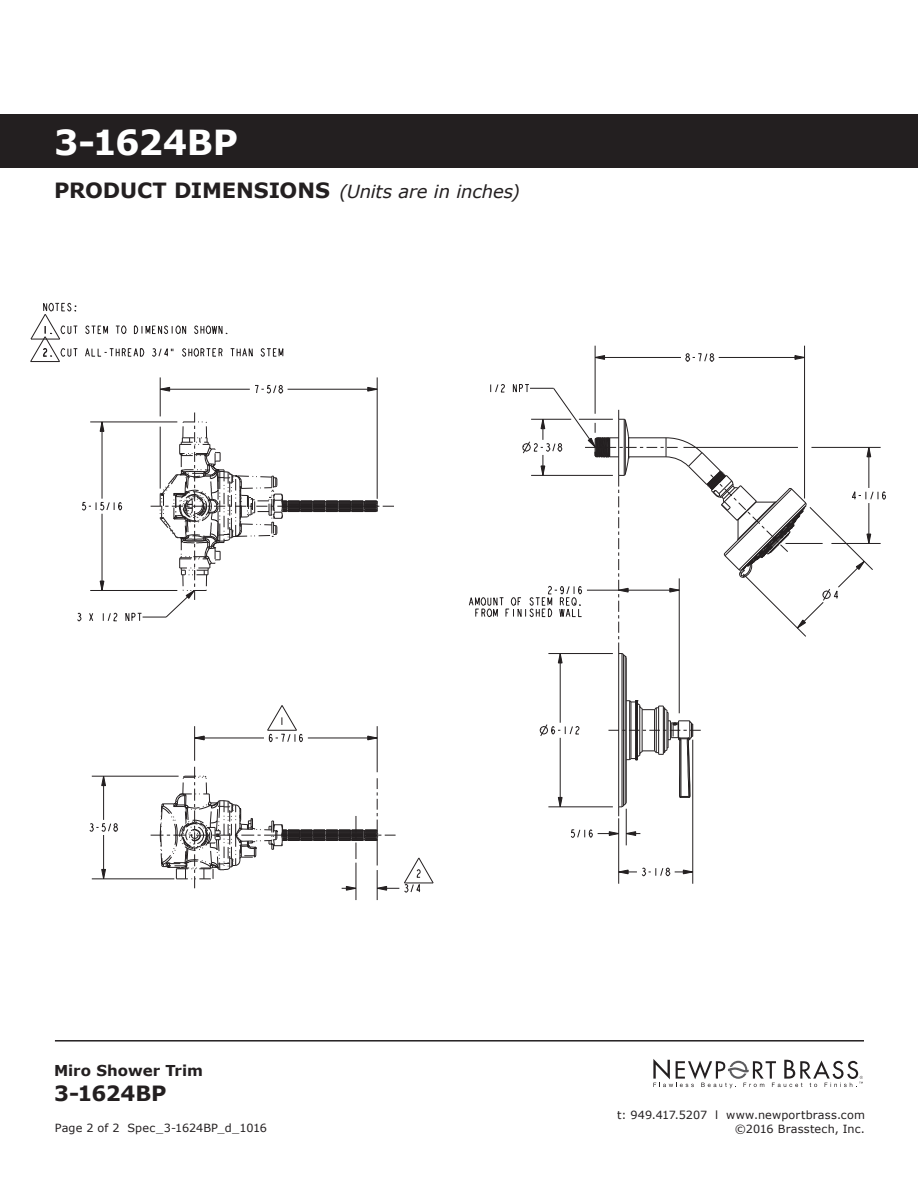
<style>
.page{position:relative;width:918px;height:1188px;background:#fff}
.page>*{position:absolute;margin:0;border:0;box-sizing:border-box;transform-origin:0 0}
.t1{font:700 34.5px "Verdana";letter-spacing:-.01em;color:#fff}
.t2{font:700 21px "Verdana";letter-spacing:-.005em;color:#231f20}
.t3{font:italic 18px "Verdana";letter-spacing:-.01em;color:#231f20}
.t4{font:700 15px "Verdana";color:#231f20}
.t5{font:11.25px/13.5px "Verdana";letter-spacing:.015em;color:#231f20;text-align:right}
.s1{font-weight:700;font-style:normal;font-size:21px}
</style>
<div class="page">
<svg style="left:653px;top:1059px;width:210px;height:29px"></svg>
<hr style="left:55px;top:1040px;width:809px;height:2px;background:#231f20">
<div style="left:0;top:114px;width:918px;height:54px;background:#231f20"></div>
<svg style="left:255px;top:384px;width:29px;height:10px"></svg>
<svg style="left:161px;top:387px;width:9px;height:5px"></svg>
<svg style="left:367px;top:387px;width:10px;height:5px"></svg>
<svg style="left:195px;top:736px;width:10px;height:4px"></svg>
<svg style="left:367px;top:736px;width:10px;height:4px"></svg>
<svg style="left:89px;top:823px;width:29px;height:9px"></svg>
<svg style="left:101px;top:777px;width:5px;height:9px"></svg>
<svg style="left:101px;top:869px;width:5px;height:10px"></svg>
<svg style="left:685px;top:353px;width:30px;height:9px"></svg>
<svg style="left:596px;top:355px;width:9px;height:5px"></svg>
<svg style="left:794px;top:355px;width:10px;height:5px"></svg>
<svg style="left:85px;top:325px;width:168px;height:32px"></svg>
<svg style="left:260px;top:348px;width:24px;height:9px"></svg>
<svg style="left:619px;top:867px;width:74px;height:10px"></svg>
<svg style="left:571px;top:829px;width:47px;height:9px"></svg>
<svg style="left:627px;top:831px;width:13px;height:5px"></svg>
<svg style="left:267px;top:705px;width:36px;height:38px"></svg>
<hr style="left:595px;top:346px;width:1px;height:68px;background:#231f20">
<hr style="left:618px;top:818px;width:1px;height:66px;background:#231f20">
<hr style="left:626px;top:809px;width:1px;height:36px;background:#231f20">
<hr style="left:693px;top:740px;width:1px;height:144px;background:#231f20">
<hr style="left:804px;top:346px;width:1px;height:153px;background:#231f20">
<hr style="left:719px;top:357px;width:86px;height:1px;background:#231f20">
<hr style="left:595px;top:357px;width:86px;height:1px;background:#231f20">
<svg style="left:30px;top:302px;width:47px;height:60px"></svg>
<hr style="left:103px;top:776px;width:1px;height:44px;background:#231f20">
<hr style="left:103px;top:835px;width:1px;height:44px;background:#231f20">
<hr style="left:92px;top:879px;width:82px;height:1px;background:#231f20">
<hr style="left:194px;top:726px;width:1px;height:35px;background:#231f20">
<hr style="left:92px;top:776px;width:87px;height:1px;background:#231f20">
<hr style="left:308px;top:738px;width:69px;height:1px;background:#231f20">
<hr style="left:195px;top:738px;width:69px;height:1px;background:#231f20">
<hr style="left:356px;top:863px;width:1px;height:37px;background:#231f20">
<hr style="left:377px;top:870px;width:1px;height:30px;background:#231f20">
<hr style="left:377px;top:726px;width:1px;height:46px;background:#231f20">
<hr style="left:160px;top:377px;width:1px;height:39px;background:#231f20">
<hr style="left:377px;top:377px;width:1px;height:122px;background:#231f20">
<hr style="left:288px;top:389px;width:89px;height:1px;background:#231f20">
<hr style="left:160px;top:389px;width:90px;height:1px;background:#231f20">
<svg style="left:469px;top:380px;width:417px;height:436px"></svg>
<svg style="left:151px;top:767px;width:283px;height:126px"></svg>
<svg style="left:77px;top:412px;width:317px;height:210px"></svg>
<h1 class="t1" style="left:54px;top:121px;width:186px">3-1624BP</h1>
<h3 class="t3" style="left:54px;top:180px;width:467px"><span class="s1">PRODUCT DIMENSIONS</span> (Units are in inches)</h3>
<h3 class="t4" style="left:54px;top:1061px;width:150px">Miro Shower Trim</h3>
<h2 class="t2" style="left:54px;top:1080px;width:114px">3-1624BP</h2>
<p class="t5" style="left:55px;top:1121px;width:214px">Page 2 of 2 Spec_3-1624BP_d_1016</p>
<p class="t5" style="left:617px;top:1108px;width:249px">t: 949.417.5207 l www.newportbrass.com ©2016 Brasstech, Inc.</p>
</div>
